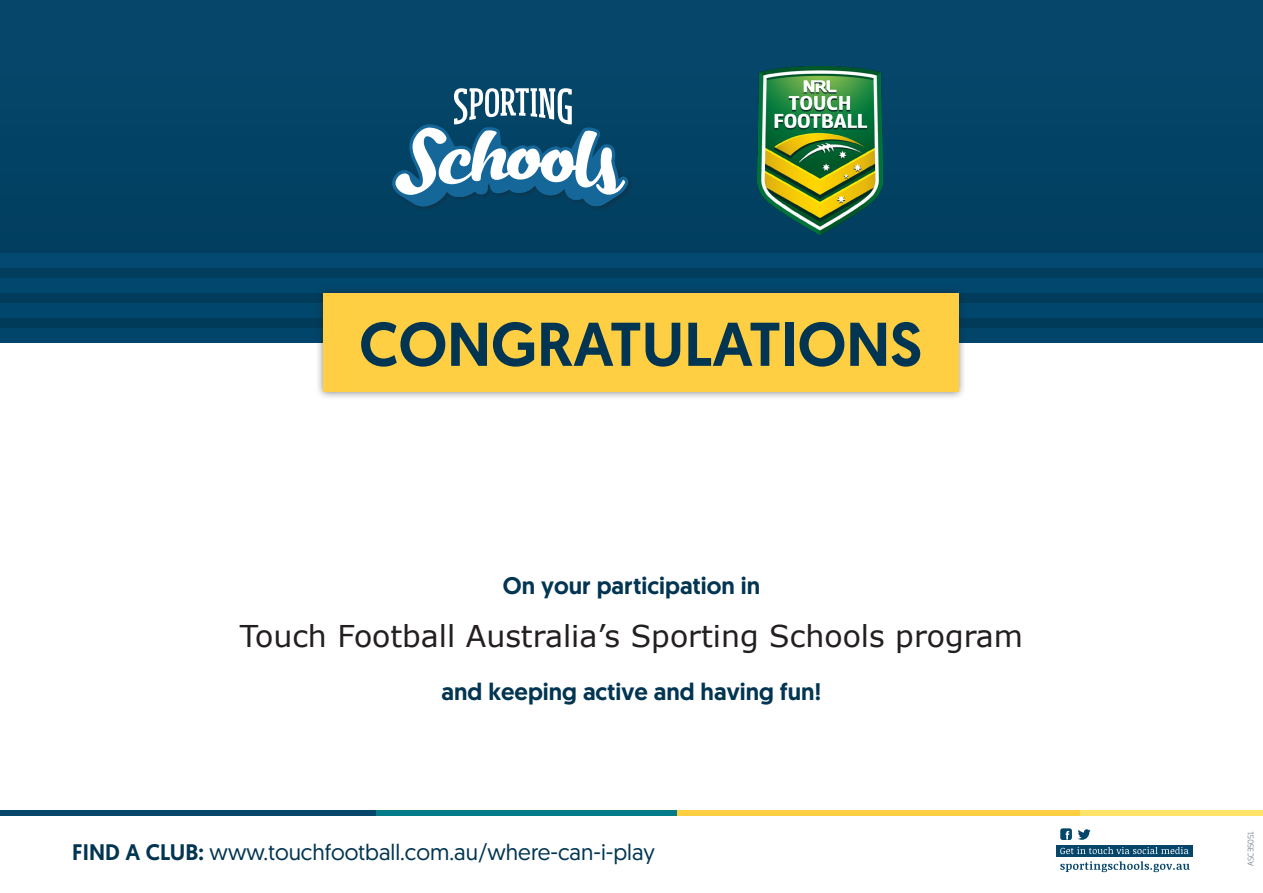
<style>
.page{position:relative;width:1263px;height:893px;background:#fff}
.page>*{position:absolute;margin:0;border:0;box-sizing:border-box;transform-origin:0 0}
.t1{font:500 61.65px "Geomanist";color:#023552}
.t2{font:30px "Verdana";color:#231f20}
.t3{font:500 24px "Geomanist";color:#023552}
.t4{font:22.5px "Geomanist";color:#023552}
.t5{font:300 7.5px "Soho Gothic Std";color:#63747c}
.s1{font-weight:500}
</style>
<div class="page">
<div style="left:0;top:0;width:1263px;height:343px;background:#024466"></div>
<div style="left:0;top:254px;width:1263px;height:14px;background:#024a70"></div>
<div style="left:0;top:279px;width:1263px;height:14px;background:#01486f"></div>
<div style="left:0;top:303px;width:1263px;height:15px;background:#01466c"></div>
<div style="left:0;top:328px;width:1263px;height:15px;background:#01456b"></div>
<div style="left:391px;top:167px;width:243px;height:46px;background:#024062"></div>
<svg style="left:392px;top:88px;width:236px;height:118px"></svg>
<div style="left:315px;top:285px;width:652px;height:115px;background:#231f20;opacity:.55"></div>
<div style="left:323px;top:293px;width:635px;height:99px;background:#ffcf43"></div>
<div style="left:0;top:810px;width:376px;height:6px;background:#05466a"></div>
<div style="left:376px;top:810px;width:301px;height:6px;background:#047b88"></div>
<div style="left:711px;top:810px;width:552px;height:6px;background:#ffe469"></div>
<div style="left:677px;top:810px;width:403px;height:6px;background:#ffcf43"></div>
<div style="left:1057px;top:845px;width:136px;height:11px;background:#05466a"></div>
<svg style="left:1060px;top:847px;width:128px;height:7px"></svg>
<svg style="left:1060px;top:861px;width:130px;height:11px"></svg>
<svg style="left:1078px;top:829px;width:13px;height:11px"></svg>
<svg style="left:1060px;top:828px;width:12px;height:12px"></svg>
<img style="left:758px;top:66px;width:125px;height:169px">
<p class="t1" style="left:359px;top:303px;width:564px">CONGRATULATIONS</p>
<p class="t3" style="left:503px;top:569px;width:259px">On your participation in</p>
<p class="t2" style="left:240px;top:617px;width:785px">Touch Football Australia’s Sporting Schools program</p>
<p class="t3" style="left:441px;top:676px;width:381px">and keeping active and having fun!</p>
<p class="t4" style="left:72px;top:838px;width:584px"><span class="s1">FIND A CLUB:</span> www.touchfootball.com.au/where-can-i-play</p>
<p class="t5" style="left:1246px;top:865px;width:36px;rotate:-90deg">ASC35051</p>
</div>
